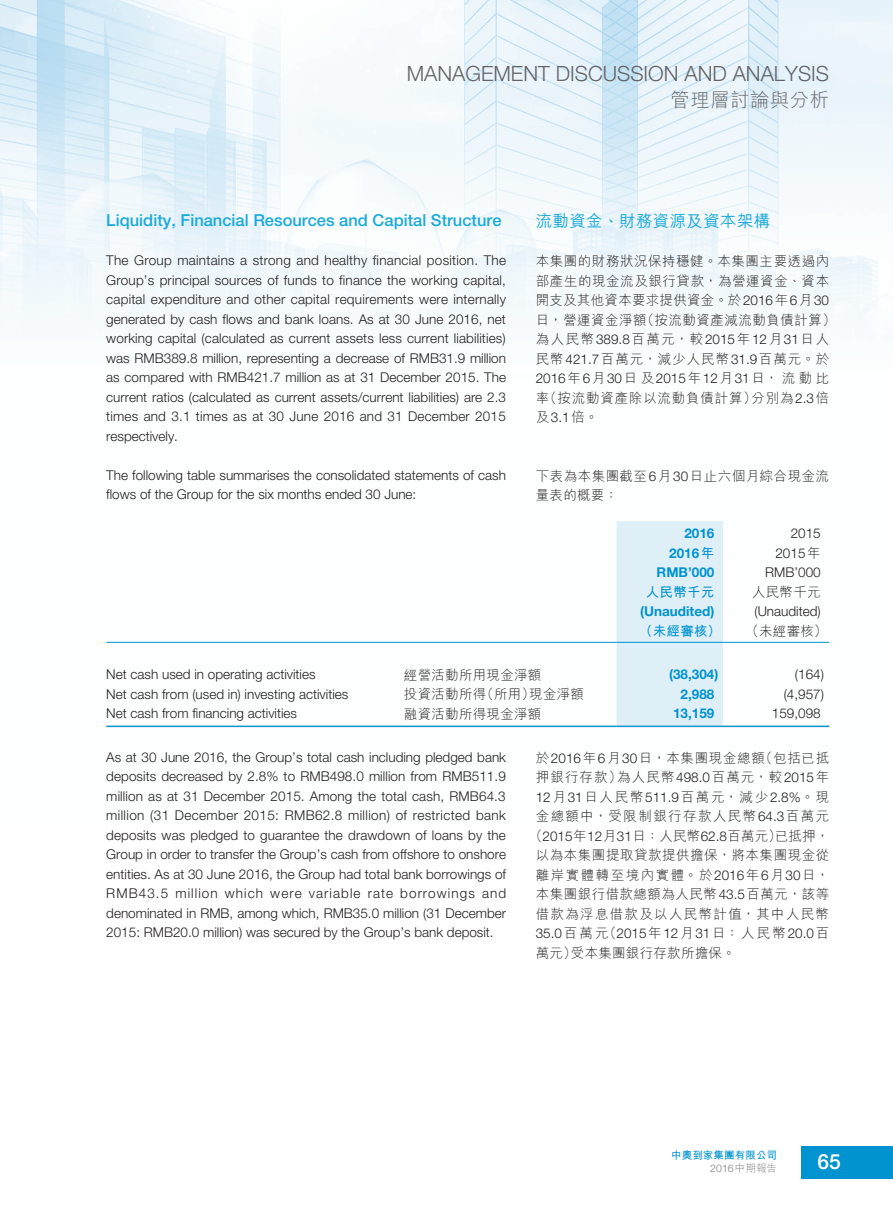
<style>
.page{position:relative;width:893px;height:1212px;background:#fff}
.page>*{position:absolute;margin:0;border:0;box-sizing:border-box;transform-origin:0 0}
.t1{font:300 21px "Helvetica Neue LT Std";color:#636366}
.t2{font:500 21px "Helvetica Neue LT Std";color:#fff}
.t3{font:300 19.5px "M Hei HK";letter-spacing:.02em;color:#636366}
._02_H2_E{font:500 16.5px "Helvetica Neue LT Std";color:#1baadc}
._002_H2_C{font:500 16.5px "M Hei HK";letter-spacing:.02em;color:#1baadc}
._00_txt_E{font:300 13.5px/19.5px "Helvetica Neue LT Std";color:#231f20;text-align:justify}
._000_txt_C{font:300 13.5px/19.5px "M Hei HK";letter-spacing:.04em;color:#231f20}
._50_Table_txt{font:300 13.5px "Helvetica Neue LT Std";color:#231f20}
._000_txt_C-2{font:300 13.5px "Helvetica Neue LT Std";color:#231f20}
._50_Table_txt-2{font:700 13.5px "Helvetica Neue LT Std";color:#0093d0}
._50_Table_txt-3{font:300 13.5px "M Hei HK";letter-spacing:.02em;color:#231f20}
._000_txt_C-3{font:300 13.5px "M Hei HK";letter-spacing:.005em;color:#231f20}
._000_txt_C-4{font:300 13.5px "M Hei HK";letter-spacing:.08em;color:#231f20}
._000_txt_C-5{font:300 13.5px "M Hei HK";letter-spacing:.11em;color:#231f20}
._000_txt_C-6{font:300 13.5px "M Hei HK";letter-spacing:.105em;color:#231f20}
._000_txt_C-7{font:300 13.5px "M Hei HK";letter-spacing:.095em;color:#231f20}
._000_txt_C-8{font:300 13.5px "M Hei HK";letter-spacing:.02em;color:#231f20}
._50_Table_txt-4{font:700 13.5px "M Hei HK";letter-spacing:.02em;color:#0093d0}
.t4{font:700 10.5px "M Hei HK";letter-spacing:.01em;color:#0093d0}
.t5{font:300 10.5px "Helvetica Neue LT Std";color:#808285}
.s1{font-family:"Helvetica Neue LT Std"}
.s2{font-family:"M Hei HK"}
</style>
<div class="page">
<img style="left:0;top:0;width:893px;height:728px">
<div style="left:802px;top:1146px;width:91px;height:33px;background:#0093d0"></div>
<div style="left:617px;top:521px;width:106px;height:204px;background:#dfeff8"></div>
<hr style="left:106px;top:642px;width:298px;height:1px;background:#0093d0">
<hr style="left:404px;top:642px;width:213px;height:1px;background:#0093d0">
<hr style="left:617px;top:642px;width:106px;height:1px;background:#0093d0">
<hr style="left:723px;top:642px;width:106px;height:1px;background:#0093d0">
<hr style="left:106px;top:725px;width:298px;height:2px;background:#0093d0">
<hr style="left:404px;top:725px;width:213px;height:2px;background:#0093d0">
<hr style="left:617px;top:725px;width:106px;height:2px;background:#0093d0">
<hr style="left:723px;top:725px;width:106px;height:2px;background:#0093d0">
<h1 class="t1" style="left:407px;top:61px;width:424px">MANAGEMENT DISCUSSION AND ANALYSIS</h1>
<h2 class="t3" style="left:670px;top:90px;width:160px">管理層討論與分析</h2>
<p class="_02_H2_E" style="left:106px;top:211px;width:397px">Liquidity, Financial Resources and Capital Structure</p>
<p class="_00_txt_E" style="left:106px;top:250px;width:401px">The Group maintains a strong and healthy financial position. The Group’s principal sources of funds to finance the working capital, capital expenditure and other capital requirements were internally generated by cash flows and bank loans. As at 30 June 2016, net working capital (calculated as current assets less current liabilities) was RMB389.8 million, representing a decrease of RMB31.9 million as compared with RMB421.7 million as at 31 December 2015. The current ratios (calculated as current assets/current liabilities) are 2.3 times and 3.1 times as at 30 June 2016 and 31 December 2015 respectively.</p>
<p class="_00_txt_E" style="left:106px;top:465px;width:401px">The following table summarises the consolidated statements of cash flows of the Group for the six months ended 30 June:</p>
<p class="_002_H2_C" style="left:536px;top:209px;width:236px">流動資金、財務資源及資本架構</p>
<p class="_000_txt_C" style="left:536px;top:251px;width:302px">本集團的財務狀況保持穩健。本集團主要透過內部產生的現金流及銀行貸款，為營運資金、資本開支及其他資本要求提供資金。於<span class="s1">2016</span>年<span class="s1">6</span>月<span class="s1">30</span>日，營運資金淨額（按流動資產減流動負債計算）為人民幣<span class="s1">389.8</span>百萬元，較<span class="s1">2015</span>年<span class="s1">12</span>月<span class="s1">31</span>日人民幣<span class="s1">421.7</span>百萬元，減少人民幣<span class="s1">31.9</span>百萬元。於<br><span class="s1">2016</span>年<span class="s1">6</span>月<span class="s1">30</span>日及<span class="s1">2015</span>年<span class="s1">12</span>月<span class="s1">31</span>日，流動比率（按流動資產除以流動負債計算）分別為<span class="s1">2.3</span>倍及<span class="s1">3.1</span>倍。</p>
<p class="_000_txt_C" style="left:536px;top:466px;width:295px">下表為本集團截至<span class="s1">6</span>月<span class="s1">30</span>日止六個月綜合現金流量表的概要：</p>
<p class="_50_Table_txt-2" style="left:684px;top:525px;width:32px">2016</p>
<p class="_50_Table_txt" style="left:791px;top:525px;width:32px">2015</p>
<p class="_50_Table_txt-2" style="left:669px;top:545px;width:47px">2016<span class="s2">年</span></p>
<p class="_50_Table_txt" style="left:775px;top:545px;width:47px">2015<span class="s2">年</span></p>
<p class="_50_Table_txt-2" style="left:657px;top:564px;width:59px">RMB’000</p>
<p class="_50_Table_txt" style="left:765px;top:564px;width:57px">RMB’000</p>
<p class="_50_Table_txt-4" style="left:646px;top:583px;width:70px">人民幣千元</p>
<p class="_50_Table_txt-3" style="left:752px;top:586px;width:70px">人民幣千元</p>
<p class="_50_Table_txt-2" style="left:640px;top:603px;width:76px">(Unaudited)</p>
<p class="_50_Table_txt" style="left:754px;top:603px;width:68px">(Unaudited)</p>
<p class="_50_Table_txt-4" style="left:639px;top:622px;width:83px">（未經審核）</p>
<p class="_50_Table_txt-3" style="left:746px;top:625px;width:83px">（未經審核）</p>
<p class="_50_Table_txt" style="left:106px;top:666px;width:211px">Net cash used in operating activities</p>
<p class="_50_Table_txt-3" style="left:404px;top:668px;width:139px">經營活動所用現金淨額</p>
<p class="_50_Table_txt-2" style="left:669px;top:666px;width:51px">(38,304)</p>
<p class="_50_Table_txt" style="left:795px;top:666px;width:31px">(164)</p>
<p class="_50_Table_txt" style="left:106px;top:686px;width:244px">Net cash from (used in) investing activities</p>
<p class="_50_Table_txt-3" style="left:404px;top:688px;width:182px">投資活動所得（所用）現金淨額</p>
<p class="_50_Table_txt-2" style="left:681px;top:686px;width:35px">2,988</p>
<p class="_50_Table_txt" style="left:784px;top:686px;width:42px">(4,957)</p>
<p class="_50_Table_txt" style="left:106px;top:705px;width:192px">Net cash from financing activities</p>
<p class="_50_Table_txt-3" style="left:404px;top:707px;width:139px">融資活動所得現金淨額</p>
<p class="_50_Table_txt-2" style="left:673px;top:705px;width:43px">13,159</p>
<p class="_50_Table_txt" style="left:772px;top:705px;width:50px">159,098</p>
<p class="_00_txt_E" style="left:106px;top:747px;width:401px">As at 30 June 2016, the Group’s total cash including pledged bank deposits decreased by 2.8% to RMB498.0 million from RMB511.9 million as at 31 December 2015. Among the total cash, RMB64.3 million (31 December 2015: RMB62.8 million) of restricted bank deposits was pledged to guarantee the drawdown of loans by the Group in order to transfer the Group’s cash from offshore to onshore entities. As at 30 June 2016, the Group had total bank borrowings of RMB43.5 million which were variable rate borrowings and denominated in RMB, among which, RMB35.0 million (31 December 2015: RMB20.0 million) was secured by the Group’s bank deposit.</p>
<p class="_000_txt_C" style="left:536px;top:748px;width:295px">於<span class="s1">2016</span>年<span class="s1">6</span>月<span class="s1">30</span>日，本集團現金總額（包括已抵</p>
<p class="_000_txt_C-4" style="left:536px;top:770px;width:295px">押銀行存款）為人民幣<span class="s1">498.0</span>百萬元，較<span class="s1">2015</span>年</p>
<p class="_000_txt_C-2" style="left:536px;top:789px;width:295px">12<span class="s2">月</span>31<span class="s2">日人民幣</span>511.9<span class="s2">百萬元，減少</span>2.8%<span class="s2">。現</span></p>
<p class="_000_txt_C-6" style="left:536px;top:809px;width:295px">金總額中，受限制銀行存款人民幣<span class="s1">64.3</span>百萬元</p>
<p class="_000_txt_C-3" style="left:529px;top:829px;width:302px">（<span class="s1">2015</span>年<span class="s1">12</span>月<span class="s1">31</span>日：人民幣<span class="s1">62.8</span>百萬元）已抵押，</p>
<p class="_000_txt_C" style="left:536px;top:845px;width:295px">以為本集團提取貸款提供擔保，將本集團現金從</p>
<p class="_000_txt_C-5" style="left:536px;top:868px;width:295px">離岸實體轉至境內實體。於<span class="s1">2016</span>年<span class="s1">6</span>月<span class="s1">30</span>日，</p>
<p class="_000_txt_C" style="left:536px;top:884px;width:295px">本集團銀行借款總額為人民幣<span class="s1">43.5</span>百萬元，該等</p>
<p class="_000_txt_C-7" style="left:536px;top:907px;width:295px">借款為浮息借款及以人民幣計值，其中人民幣</p>
<p class="_000_txt_C-2" style="left:536px;top:925px;width:295px">35.0<span class="s2">百萬元（</span>2015<span class="s2">年</span>12<span class="s2">月</span>31<span class="s2">日：人民幣</span>20.0<span class="s2">百</span></p>
<p class="_000_txt_C-8" style="left:536px;top:946px;width:201px">萬元）受本集團銀行存款所擔保。</p>
<p class="t4" style="left:671px;top:1148px;width:107px">中奧到家集團有限公司</p>
<p class="t5" style="left:710px;top:1162px;width:68px">2016<span class="s2">中期報告</span></p>
<h1 class="t2" style="left:817px;top:1149px;width:25px">65</h1>
</div>
